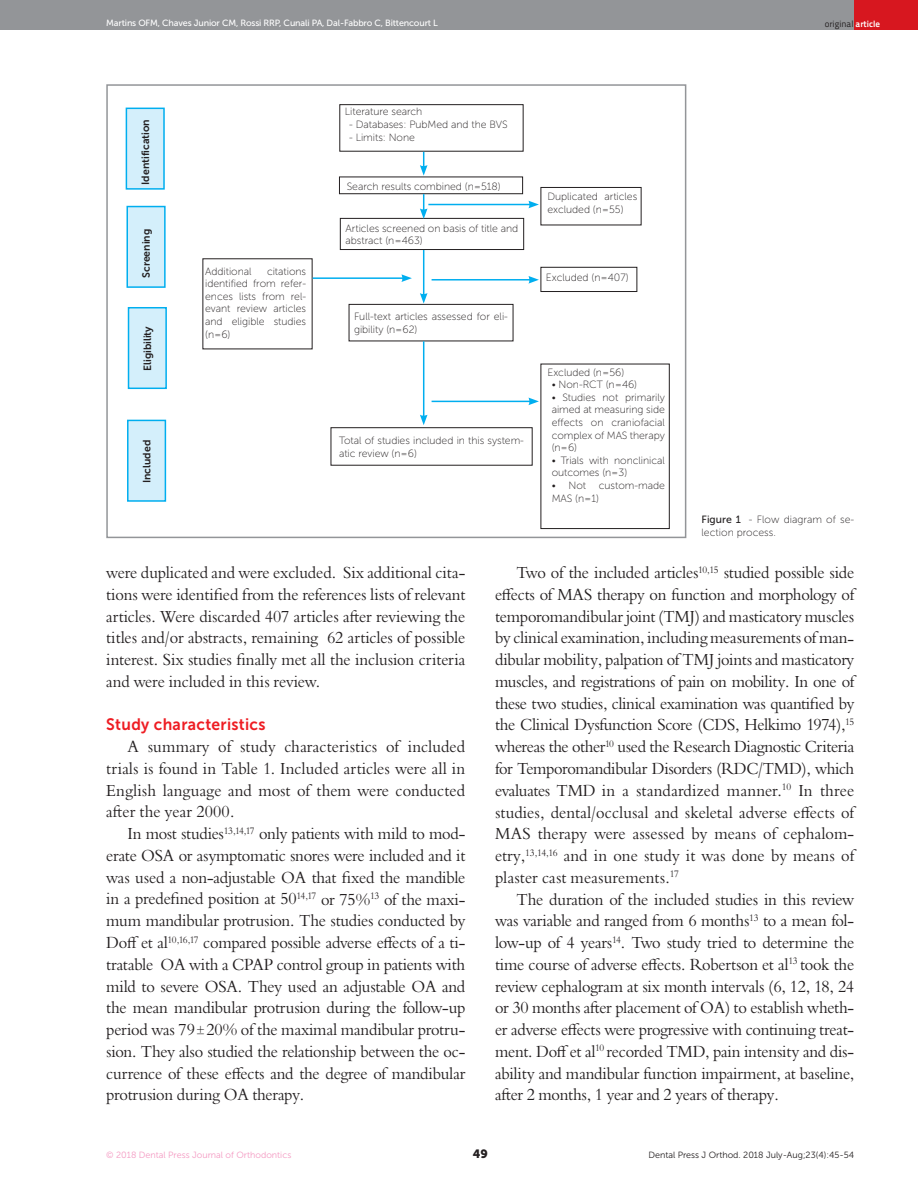
<style>
.page{position:relative;width:918px;height:1188px;background:#fff}
.page>*{position:absolute;margin:0;border:0;box-sizing:border-box;transform-origin:0 0}
.t1{font:16.5px/21.8px "Bergamo Std";letter-spacing:-.005em;color:#231f20;text-align:justify;scale:.95 1}
.t2{font:16.5px "Museo Sans 700";letter-spacing:.02em;color:#ee1d23;scale:.95 1}
.t3{font:12px "Museo Sans 900";color:#231f20}
.t4{font:10.5px/12.6px "Museo Sans 100";letter-spacing:-.005em;color:#231f20}
.t5{font:10.5px "Museo Sans 700";letter-spacing:-.005em;color:#231f20}
.t6{font:9px "Museo Sans 500";letter-spacing:-.015em;color:#fff}
.t7{font:9px "Museo Sans 300";color:#231f20}
.t8{font:9px "Museo Sans 300";color:#f499c2}
.t9{font:9px "Titillium Text 22 L";color:#231f20}
.s1{font-weight:700;color:#fff}
.s2{font-family:"Museo Sans 500"}
</style>
<div class="page">
<div style="left:0;top:0;width:918px;height:30px;background:#939598"></div>
<div style="left:854px;top:0;width:64px;height:30px;background:#d7171f"></div>
<div style="left:126px;top:108px;width:39px;height:82px;background:#d4effb;border:2px solid #00aeef"></div>
<div style="left:126px;top:206px;width:40px;height:82px;background:#d4effb;border:2px solid #00aeef"></div>
<div style="left:128px;top:307px;width:39px;height:82px;background:#d4effb;border:2px solid #00aeef"></div>
<div style="left:127px;top:420px;width:39px;height:82px;background:#d4effb;border:2px solid #00aeef"></div>
<div style="left:339px;top:104px;width:185px;height:48px;border:1px solid #231f20"></div>
<div style="left:339px;top:177px;width:184px;height:17px;border:1px solid #231f20"></div>
<div style="left:340px;top:218px;width:184px;height:32px;border:1px solid #231f20"></div>
<div style="left:349px;top:304px;width:164px;height:37px;border:1px solid #231f20"></div>
<div style="left:331px;top:427px;width:202px;height:39px;border:1px solid #231f20"></div>
<div style="left:541px;top:187px;width:101px;height:38px;border:1px solid #231f20"></div>
<div style="left:541px;top:267px;width:96px;height:25px;border:1px solid #231f20"></div>
<div style="left:541px;top:364px;width:129px;height:165px;border:1px solid #231f20"></div>
<svg style="left:420px;top:152px;width:8px;height:24px"></svg>
<svg style="left:420px;top:194px;width:8px;height:25px"></svg>
<hr style="left:423px;top:250px;width:1px;height:45px;background:#00aeef">
<svg style="left:420px;top:293px;width:8px;height:11px"></svg>
<hr style="left:423px;top:341px;width:1px;height:76px;background:#00aeef">
<svg style="left:420px;top:415px;width:8px;height:10px"></svg>
<hr style="left:432px;top:401px;width:99px;height:1px;background:#00aeef">
<svg style="left:528px;top:398px;width:11px;height:7px"></svg>
<hr style="left:432px;top:279px;width:99px;height:2px;background:#00aeef">
<svg style="left:528px;top:276px;width:11px;height:8px"></svg>
<hr style="left:428px;top:204px;width:103px;height:1px;background:#00aeef">
<svg style="left:528px;top:201px;width:11px;height:7px"></svg>
<hr style="left:313px;top:277px;width:91px;height:2px;background:#00aeef">
<svg style="left:401px;top:274px;width:11px;height:8px"></svg>
<div style="left:106px;top:84px;width:580px;height:454px;border:2px solid #939598"></div>
<p class="t6" style="left:106px;top:18px;width:333px">Martins OFM, Chaves Junior CM, Rossi RRP, Cunali PA, Dal-Fabbro C, Bittencourt L</p>
<p class="t9" style="left:825px;top:17px;width:57px">original <span class="s1">article</span></p>
<p class="t5" style="left:140px;top:185px;width:67px;rotate:-90deg">Identification</p>
<p class="t5" style="left:141px;top:278px;width:50px;rotate:-90deg">Screening</p>
<p class="t5" style="left:142px;top:371px;width:46px;rotate:-90deg">Eligibility</p>
<p class="t5" style="left:141px;top:483px;width:45px;rotate:-90deg">Included</p>
<p class="t4" style="left:205px;top:265px;width:48px">Additional</p>
<p class="t4" style="left:205px;top:265px;width:102px;text-align:justify;text-indent:62px">citations identified from refer&shy;ences lists from rel&shy;evant review articles and eligible studies (n=6)</p>
<p class="t4" style="left:345px;top:106px;width:79px">Literature search</p>
<p class="t4" style="left:349px;top:118px;width:160px">- Databases: PubMed and the BVS</p>
<p class="t4" style="left:349px;top:131px;width:67px">- Limits: None</p>
<p class="t4" style="left:347px;top:180px;width:155px">Search results combined (n=518)</p>
<p class="t4" style="left:346px;top:222px;width:174px">Articles screened on basis of title and abstract (n=463)</p>
<p class="t4" style="left:354px;top:311px;width:155px">Full-text articles assessed for eli&shy;gibility (n=62)</p>
<p class="t4" style="left:339px;top:434px;width:186px">Total of studies included in this system&shy;atic review (n=6)</p>
<p class="t4" style="left:547px;top:190px;width:91px">Duplicated articles excluded (n=55)</p>
<p class="t4" style="left:546px;top:271px;width:84px">Excluded (n=407)</p>
<p class="t4" style="left:547px;top:366px;width:78px">Excluded (n=56)</p>
<p class="t4" style="left:552px;top:378px;width:87px">• Non-RCT (n=46)</p>
<p class="t4" style="left:552px;top:391px;width:115px;text-align:justify">• Studies not primarily aimed at measuring side effects on craniofacial complex of MAS therapy (n=6)</p>
<p class="t4" style="left:552px;top:454px;width:115px">• Trials with nonclinical outcomes (n=3)</p>
<p class="t4" style="left:552px;top:479px;width:115px">• Not custom-made<br>MAS (n=1)</p>
<p class="t4" style="left:702px;top:514px;width:154px"><span class="s2">Figure 1</span> - Flow diagram of se&shy;lection process.</p>
<p class="t1" style="left:106px;top:562px;width:380px">were duplicated and were excluded. Six additional cita&shy;tions were identified from the references lists of relevant articles. Were discarded 407 articles after reviewing the titles and/or abstracts, remaining 62 articles of possible interest. Six studies finally met all the inclusion criteria and were included in this review.</p>
<p class="t2" style="left:106px;top:716px;width:169px">Study characteristics</p>
<p class="t1" style="left:106px;top:736px;width:379px;text-indent:21px">A summary of study characteristics of included trials is found in Table 1. Included articles were all in English language and most of them were conducted after the year 2000.</p>
<p class="t1" style="left:106px;top:823px;width:380px;text-indent:21px">In most studies<sup>13,14,17</sup> only patients with mild to mod&shy;erate OSA or asymptomatic snores were included and it was used a non-adjustable OA that fixed the mandible in a predefined position at 50<sup>14,17</sup> or 75%<sup>13</sup> of the maxi&shy;mum mandibular protrusion. The studies conducted by Doff et al<sup>10,16,17</sup> compared possible adverse effects of a ti&shy;tratable OA with a CPAP control group in patients with mild to severe OSA. They used an adjustable OA and the mean mandibular protrusion during the follow-up period was 79±20% of the maximal mandibular protru&shy;sion. They also studied the relationship between the oc&shy;currence of these effects and the degree of mandibular protrusion during OA therapy.</p>
<p class="t1" style="left:495px;top:562px;width:380px;text-indent:21px">Two of the included articles<sup>10,15</sup> studied possible side effects of MAS therapy on function and morphology of temporomandibular joint (TMJ) and masticatory muscles by clinical examination, including measurements of man&shy;dibular mobility, palpation of TMJ joints and masticatory muscles, and registrations of pain on mobility. In one of these two studies, clinical examination was quantified by the Clinical Dysfunction Score (CDS, Helkimo 1974),<sup>15 </sup>whereas the other<sup>10</sup> used the Research Diagnostic Criteria for Temporomandibular Disorders (RDC/TMD), which evaluates TMD in a standardized manner.<sup>10</sup> In three studies, dental/occlusal and skeletal adverse effects of MAS therapy were assessed by means of cephalom&shy;etry,<sup>13,14,16</sup> and in one study it was done by means of plaster cast measurements.<sup>17</sup></p>
<p class="t1" style="left:495px;top:888px;width:380px;text-indent:21px">The duration of the included studies in this review was variable and ranged from 6 months<sup>13</sup> to a mean fol&shy;low-up of 4 years<sup>14</sup>. Two study tried to determine the time course of adverse effects. Robertson et al<sup>13</sup> took the review cephalogram at six month intervals (6, 12, 18, 24 or 30 months after placement of OA) to establish wheth&shy;er adverse effects were progressive with continuing treat&shy;ment. Doff et al<sup>10</sup> recorded TMD, pain intensity and dis&shy;ability and mandibular function impairment, at baseline, after 2 months, 1 year and 2 years of therapy.</p>
<p class="t8" style="left:106px;top:1150px;width:187px">© 2018 Dental Press Journal of Orthodontics</p>
<p class="t3" style="left:473px;top:1147px;width:17px">49</p>
<p class="t7" style="left:648px;top:1150px;width:207px">Dental Press J Orthod. 2018 July-Aug;23(4):45-54</p>
</div>
